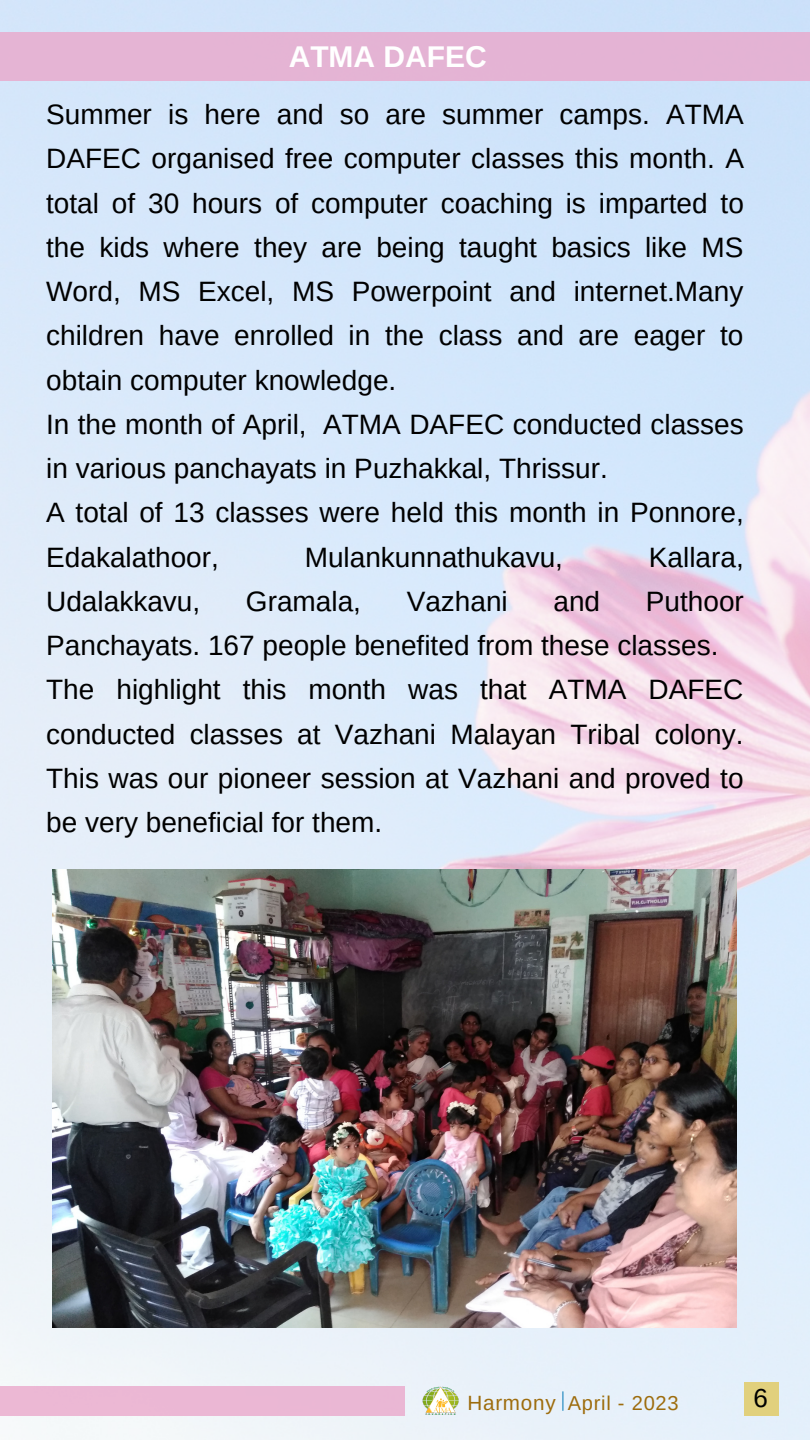
<style>
.page{position:relative;width:810px;height:1440px;background:#fff}
.page>*{position:absolute;margin:0;border:0;box-sizing:border-box;transform-origin:0 0}
.t1{font:700 30px "Arimo";color:#fff}
.t2{font:28px/44.2px "Arimo";color:#000}
.t3{font:26px "Arimo";color:#000}
.t4{font:20.6px "Arimo";letter-spacing:.035em;color:#9d6c0d}
.t5{font:20.1px "Arimo";letter-spacing:.035em;color:#9d6c0d}
</style>
<div class="page">
<img style="left:0;top:0;width:810px;height:1440px">
<div style="left:0;top:1387px;width:405px;height:29px;background:#ebb7d4"></div>
<div style="left:0;top:33px;width:810px;height:48px;background:#e4b3d4"></div>
<img style="left:421px;top:1387px;width:39px;height:29px">
<svg style="left:563px;top:1392px;width:1px;height:18px"></svg>
<div style="left:744px;top:1382px;width:35px;height:34px;background:#e1d07d"></div>
<img style="left:53px;top:869px;width:684px;height:458px">
<p class="t1" style="left:289px;top:39px;width:200px">ATMA DAFEC</p>
<p class="t2" style="left:46px;top:92px;width:699px;text-align:justify">Summer is here and so are summer camps. ATMA DAFEC organised free computer classes this month. A total of 30 hours of computer coaching is imparted to the kids where they are being taught basics like MS Word, MS Excel, MS Powerpoint and internet.Many children have enrolled in the class and are eager to obtain computer knowledge.</p>
<p class="t2" style="left:46px;top:402px;width:699px">In the month of April, ATMA DAFEC conducted classes in various panchayats in Puzhakkal, Thrissur.</p>
<p class="t2" style="left:46px;top:491px;width:699px">A total of 13 classes were held this month in Ponnore,<br>Edakalathoor,</p>
<p class="t2" style="left:305px;top:535px;width:260px">Mulankunnathukavu,</p>
<p class="t2" style="left:649px;top:535px;width:96px">Kallara,</p>
<p class="t2" style="left:46px;top:579px;width:699px;text-indent:600px">Puthoor<br>Panchayats. 167 people benefited from these classes.</p>
<p class="t2" style="left:46px;top:668px;width:699px;text-align:justify">The highlight this month was that ATMA DAFEC conducted classes at Vazhani Malayan Tribal colony.<br>This was our pioneer session at Vazhani and proved to be very beneficial for them.</p>
<p class="t2" style="left:46px;top:579px;width:156px">Udalakkavu,</p>
<p class="t2" style="left:246px;top:579px;width:117px">Gramala,</p>
<p class="t2" style="left:407px;top:579px;width:103px">Vazhani</p>
<p class="t2" style="left:554px;top:579px;width:48px">and</p>
<p class="t4" style="left:467px;top:1392px;width:90px">Harmony</p>
<p class="t5" style="left:568px;top:1391px;width:112px">April - 2023</p>
<p class="t3" style="left:753px;top:1383px;width:16px">6</p>
</div>
